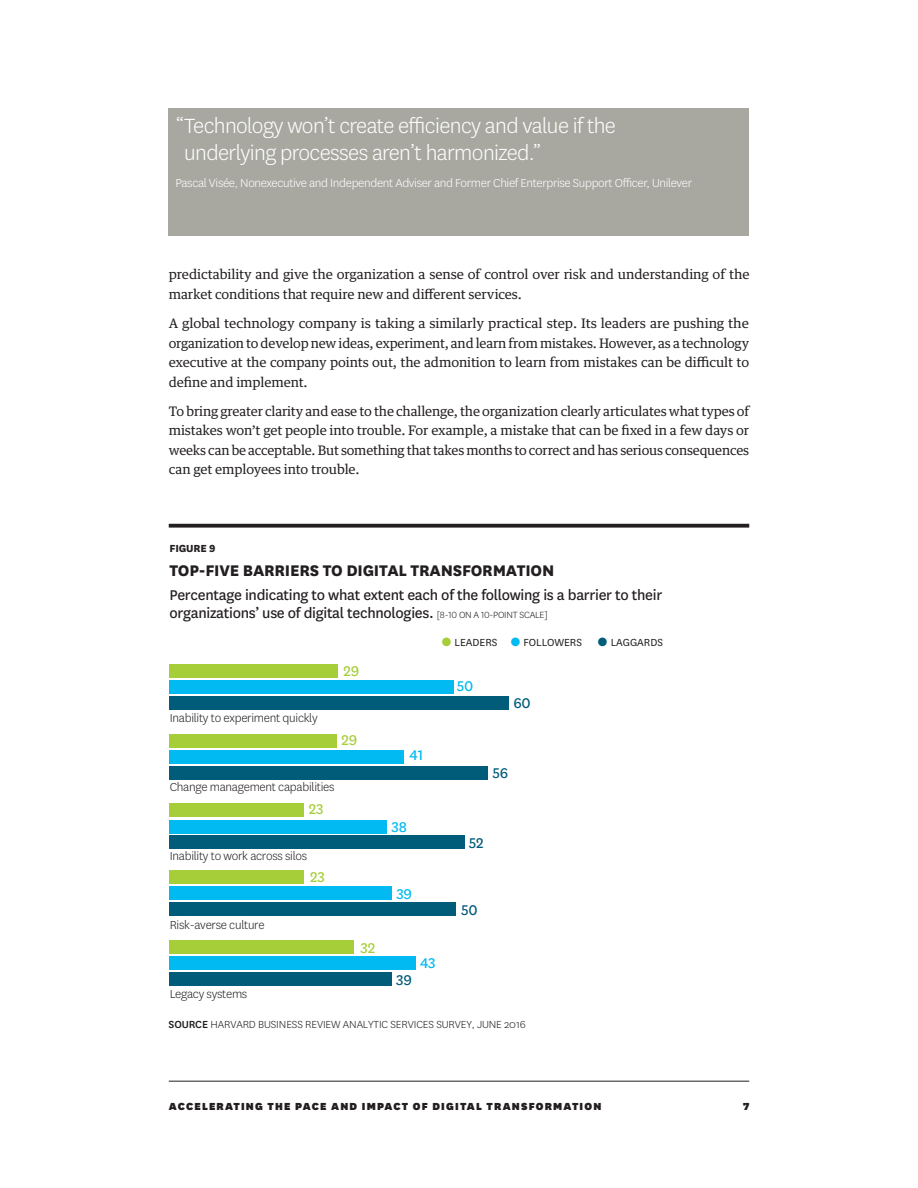
<style>
.page{position:relative;width:918px;height:1188px;background:#fff}
.page>*{position:absolute;margin:0;border:0;box-sizing:border-box;transform-origin:0 0}
.Call_out{font:300 24px/27px "National HBR";letter-spacing:-.025em;color:#fff}
.t1{font:800 18px "National HBR";letter-spacing:-.015em;color:#231f20}
.t2{font:16.5px/18px "National HBR";letter-spacing:-.02em;color:#231f20}
.t3{font:16.5px "HBR Stationery";letter-spacing:-.015em;color:#a6ce39}
.t4{font:16.5px "HBR Stationery";letter-spacing:-.015em;color:#00baf1}
.t5{font:16.5px "HBR Stationery";letter-spacing:-.015em;color:#015c79}
.t6{font:300 13.5px "HBR Stationery";letter-spacing:-.02em;color:#231f20}
.Call_out-2{font:300 13.5px "National HBR";letter-spacing:-.025em;color:#fff}
.body{font:13.2px/19.5px "Guardian Text Egyp HBR";letter-spacing:-.01em;color:#231f20;text-align:justify}
.t7{font:300 12px "National HBR";letter-spacing:-.01em;color:#231f20}
.t8{font:900 12px "National HBR";letter-spacing:.1em;color:#231f20}
.t9{font:12px "National HBR";color:#231f20}
.t10{font:800 12px "HBR Stationery";letter-spacing:-.015em;color:#231f20}
.s1{font-family:"HBR Stationery";font-weight:300;font-size:10.5px}
.s2{color:#a6ce39}
.s3{color:#00baf1}
.s4{color:#015c79}
.s5{font-weight:500}
</style>
<div class="page">
<hr style="left:169px;top:1081px;width:580px;height:1px;background:#231f20">
<svg style="left:169px;top:524px;width:580px;height:4px;background:#393536"></svg>
<div style="left:169px;top:664px;width:169px;height:14px;background:#a6ce39"></div>
<div style="left:169px;top:680px;width:285px;height:14px;background:#00baf1"></div>
<div style="left:169px;top:696px;width:340px;height:14px;background:#015c79"></div>
<div style="left:169px;top:734px;width:168px;height:14px;background:#a6ce39"></div>
<div style="left:169px;top:750px;width:235px;height:14px;background:#00baf1"></div>
<div style="left:169px;top:766px;width:319px;height:14px;background:#015c79"></div>
<div style="left:169px;top:803px;width:135px;height:14px;background:#a6ce39"></div>
<div style="left:169px;top:820px;width:218px;height:13px;background:#00baf1"></div>
<div style="left:169px;top:835px;width:296px;height:14px;background:#015c79"></div>
<div style="left:169px;top:871px;width:135px;height:13px;background:#a6ce39"></div>
<div style="left:169px;top:887px;width:223px;height:13px;background:#00baf1"></div>
<div style="left:169px;top:903px;width:287px;height:13px;background:#015c79"></div>
<div style="left:169px;top:941px;width:185px;height:13px;background:#a6ce39"></div>
<div style="left:169px;top:957px;width:247px;height:13px;background:#00baf1"></div>
<div style="left:169px;top:973px;width:223px;height:13px;background:#015c79"></div>
<div style="left:169px;top:108px;width:580px;height:127px;background:#a8a8a1"></div>
<p class="Call_out" style="left:184px;top:111px;width:433px;text-indent:-9px">“Technology won’t create efficiency and value if the underlying processes aren’t harmonized.”</p>
<p class="Call_out-2" style="left:176px;top:174px;width:518px">Pascal Visée, Nonexecutive and Independent Adviser and Former Chief Enterprise Support Officer, Unilever</p>
<p class="body" style="left:169px;top:264px;width:582px">predictability and give the organization a sense of control over risk and understanding of the market conditions that require new and different services.</p>
<p class="body" style="left:169px;top:312px;width:582px">A global technology company is taking a similarly practical step. Its leaders are pushing the organization to develop new ideas, experiment, and learn from mistakes. However, as a technology executive at the company points out, the admonition to learn from mistakes can be difficult to define and implement.</p>
<p class="body" style="left:169px;top:400px;width:582px">To bring greater clarity and ease to the challenge, the organization clearly articulates what types of mistakes won’t get people into trouble. For example, a mistake that can be fixed in a few days or weeks can be acceptable. But something that takes months to correct and has serious consequences can get employees into trouble.</p>
<p class="t10" style="left:169px;top:540px;width:48px">FIGURE 9</p>
<p class="t1" style="left:169px;top:558px;width:386px">TOP-FIVE BARRIERS TO DIGITAL TRANSFORMATION</p>
<p class="t2" style="left:169px;top:585px;width:494px">Percentage indicating to what extent each of the following is a barrier to their organizations’ use of digital technologies. <span class="s1">[8-10 ON A 10-POINT SCALE]</span></p>
<p class="t6" style="left:170px;top:709px;width:150px">Inability to experiment quickly</p>
<p class="t3" style="left:344px;top:660px;width:17px">29</p>
<p class="t3" style="left:342px;top:729px;width:17px">29</p>
<p class="t6" style="left:170px;top:778px;width:166px">Change management capabilities</p>
<p class="t3" style="left:309px;top:798px;width:16px">23</p>
<p class="t6" style="left:170px;top:847px;width:139px">Inability to work across silos</p>
<p class="t6" style="left:170px;top:916px;width:96px">Risk-averse culture</p>
<p class="t6" style="left:170px;top:985px;width:79px">Legacy systems</p>
<p class="t3" style="left:310px;top:866px;width:16px">23</p>
<p class="t3" style="left:361px;top:937px;width:16px">32</p>
<p class="t9" style="left:442px;top:634px;width:142px"><span class="s2">●</span> LEADERS <span class="s3">●</span> FOLLOWERS</p>
<p class="t9" style="left:598px;top:634px;width:67px"><span class="s4">●</span> LAGGARDS</p>
<p class="t4" style="left:409px;top:744px;width:15px">41</p>
<p class="t4" style="left:392px;top:816px;width:17px">38</p>
<p class="t4" style="left:396px;top:883px;width:17px">39</p>
<p class="t5" style="left:396px;top:969px;width:17px">39</p>
<p class="t4" style="left:420px;top:952px;width:17px">43</p>
<p class="t4" style="left:457px;top:675px;width:18px">50</p>
<p class="t5" style="left:513px;top:692px;width:19px">60</p>
<p class="t5" style="left:493px;top:762px;width:17px">56</p>
<p class="t5" style="left:469px;top:832px;width:16px">52</p>
<p class="t5" style="left:461px;top:899px;width:18px">50</p>
<p class="t7" style="left:169px;top:1016px;width:359px"><span class="s5">SOURCE</span> HARVARD BUSINESS REVIEW ANALYTIC SERVICES SURVEY, JUNE 2016</p>
<p class="t8" style="left:169px;top:1098px;width:434px">ACCELERATING THE PACE AND IMPACT OF DIGITAL TRANSFORMATION</p>
<p class="t8" style="left:743px;top:1098px;width:8px">7</p>
</div>
